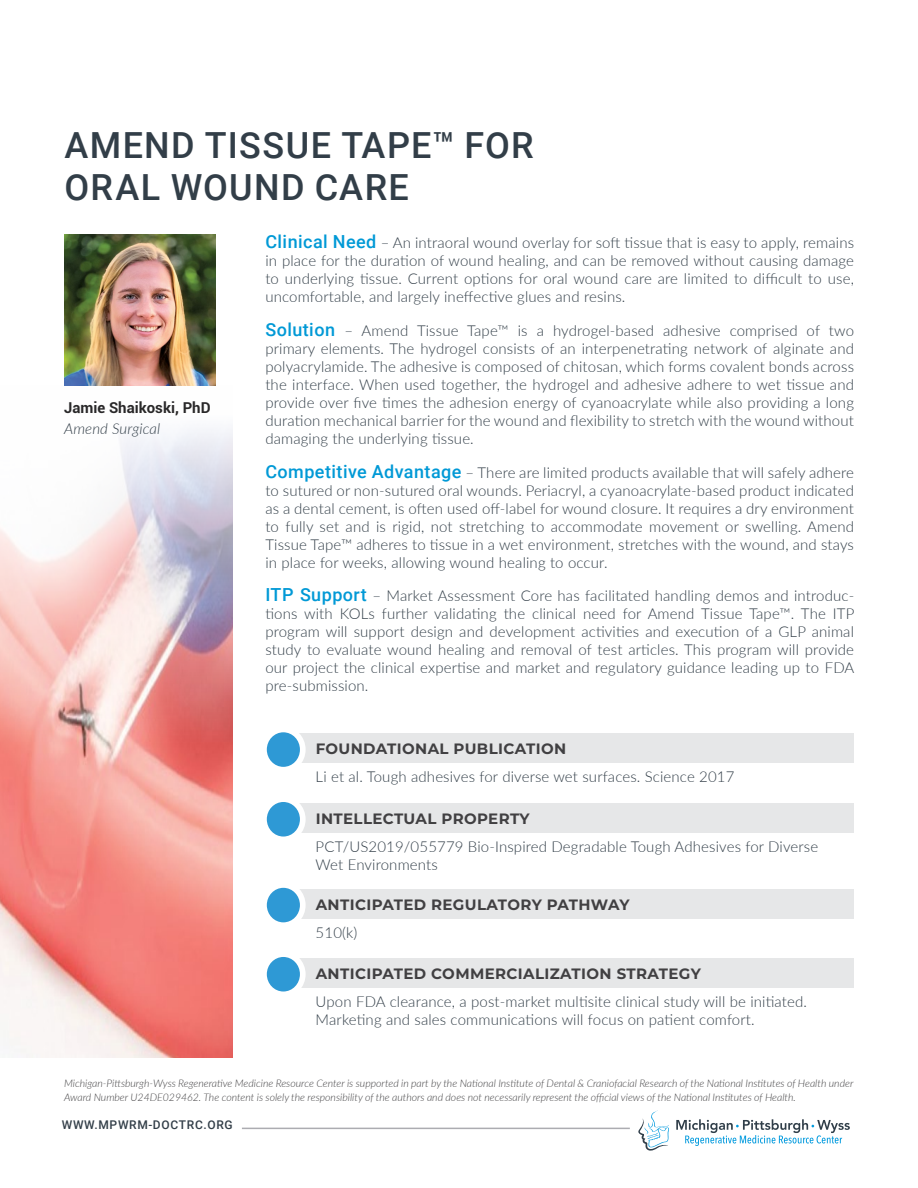
<style>
.page{position:relative;width:918px;height:1188px;background:#fff}
.page>*{position:absolute;margin:0;border:0;box-sizing:border-box;transform-origin:0 0}
.t1{font:500 36px/42px "Roboto";letter-spacing:.035em;color:#323e48}
.t2{font:300 15px/18px "Lato";letter-spacing:.01em;color:#323e48;text-align:justify}
.t3{font:700 15px "Montserrat";letter-spacing:.025em;color:#414042}
.t4{font:700 15px "Roboto";color:#292829}
.t5{font:italic 300 15px "Lato";letter-spacing:.01em;color:#323e48}
.t6{font:500 12px "Roboto";letter-spacing:.06em;color:#323e48}
.t7{font:italic 300 10.5px/13.5px "Lato";color:#414042}
.s1{font-family:"Roboto";font-weight:500;font-size:18px;color:#0199d6}
</style>
<div class="page">
<svg style="left:676px;top:1119px;width:174px;height:27px"></svg>
<svg style="left:638px;top:1111px;width:31px;height:40px"></svg>
<img style="left:0;top:429px;width:233px;height:629px">
<div style="left:287px;top:734px;width:567px;height:29px;background:#e6e7e8"></div>
<div style="left:287px;top:803px;width:567px;height:30px;background:#e6e7e8"></div>
<div style="left:287px;top:889px;width:567px;height:29px;background:#e6e7e8"></div>
<div style="left:287px;top:958px;width:567px;height:30px;background:#e6e7e8"></div>
<div style="left:261px;top:726px;width:45px;height:47px;background:#fff;border-radius:50%"></div>
<div style="left:261px;top:796px;width:45px;height:46px;background:#fff;border-radius:50%"></div>
<div style="left:261px;top:882px;width:45px;height:46px;background:#fff;border-radius:50%"></div>
<div style="left:261px;top:951px;width:45px;height:46px;background:#fff;border-radius:50%"></div>
<div style="left:267px;top:732px;width:33px;height:35px;background:#2e99d5;border-radius:50%"></div>
<div style="left:267px;top:802px;width:33px;height:35px;background:#2e99d5;border-radius:50%"></div>
<div style="left:267px;top:888px;width:33px;height:34px;background:#2e99d5;border-radius:50%"></div>
<div style="left:267px;top:957px;width:33px;height:35px;background:#2e99d5;border-radius:50%"></div>
<img style="left:64px;top:235px;width:151px;height:151px">
<hr style="left:242px;top:1128px;width:388px;height:1px;background:#acacb1">
<h1 class="t1" style="left:64px;top:123px;width:471px">AMEND TISSUE TAPE™ FOR<br>ORAL WOUND CARE</h1>
<p class="t2" style="left:265px;top:233px;width:590px"><span class="s1">Clinical Need</span> – An intraoral wound overlay for soft tissue that is easy to apply, remains in place for the duration of wound healing, and can be removed without causing damage to underlying tissue. Current options for oral wound care are limited to difficult to use, uncomfortable, and largely ineffective glues and resins.</p>
<p class="t2" style="left:265px;top:321px;width:590px"><span class="s1">Solution</span> – Amend Tissue Tape™ is a hydrogel-based adhesive comprised of two primary elements. The hydrogel consists of an interpenetrating network of alginate and polyacrylamide. The adhesive is composed of chitosan, which forms covalent bonds across the interface. When used together, the hydrogel and adhesive adhere to wet tissue and provide over five times the adhesion energy of cyanoacrylate while also providing a long duration mechanical barrier for the wound and flexibility to stretch with the wound without damaging the underlying tissue.</p>
<p class="t2" style="left:265px;top:463px;width:590px"><span class="s1">Competitive Advantage</span> – There are limited products available that will safely adhere to sutured or non-sutured oral wounds. Periacryl, a cyanoacrylate-based product indicated as a dental cement, is often used off-label for wound closure. It requires a dry environment to fully set and is rigid, not stretching to accommodate movement or swelling. Amend Tissue Tape™ adheres to tissue in a wet environment, stretches with the wound, and stays in place for weeks, allowing wound healing to occur.</p>
<p class="t2" style="left:265px;top:587px;width:591px"><span class="s1">ITP Support</span> – Market Assessment Core has facilitated handling demos and introduc&shy;tions with KOLs further validating the clinical need for Amend Tissue Tape™. The ITP program will support design and development activities and execution of a GLP animal study to evaluate wound healing and removal of test articles. This program will provide our project the clinical expertise and market and regulatory guidance leading up to FDA pre-submission.</p>
<p class="t4" style="left:64px;top:397px;width:148px">Jamie Shaikoski, PhD</p>
<p class="t5" style="left:64px;top:418px;width:98px">Amend Surgical</p>
<p class="t3" style="left:316px;top:738px;width:252px">FOUNDATIONAL PUBLICATION</p>
<p class="t2" style="left:316px;top:767px;width:420px">Li et al. Tough adhesives for diverse wet surfaces. Science 2017</p>
<p class="t3" style="left:316px;top:808px;width:215px">INTELLECTUAL PROPERTY</p>
<p class="t2" style="left:316px;top:837px;width:504px">PCT/US2019/055779 Bio-Inspired Degradable Tough Adhesives for Diverse<br>Wet Environments</p>
<p class="t3" style="left:316px;top:894px;width:315px">ANTICIPATED REGULATORY PATHWAY</p>
<p class="t2" style="left:316px;top:923px;width:43px">510(k)</p>
<p class="t3" style="left:316px;top:963px;width:387px">ANTICIPATED COMMERCIALIZATION STRATEGY</p>
<p class="t2" style="left:316px;top:992px;width:493px">Upon FDA clearance, a post-market multisite clinical study will be initiated.<br>Marketing and sales communications will focus on patient comfort.</p>
<p class="t7" style="left:64px;top:1077px;width:791px">Michigan-Pittsburgh-Wyss Regenerative Medicine Resource Center is supported in part by the National Institute of Dental &amp; Craniofacial Research of the National Institutes of Health under<br>Award Number U24DE029462. The content is solely the responsibility of the authors and does not necessarily represent the official views of the National Institutes of Health.</p>
<p class="t6" style="left:62px;top:1117px;width:172px">WWW.MPWRM-DOCTRC.ORG</p>
</div>
